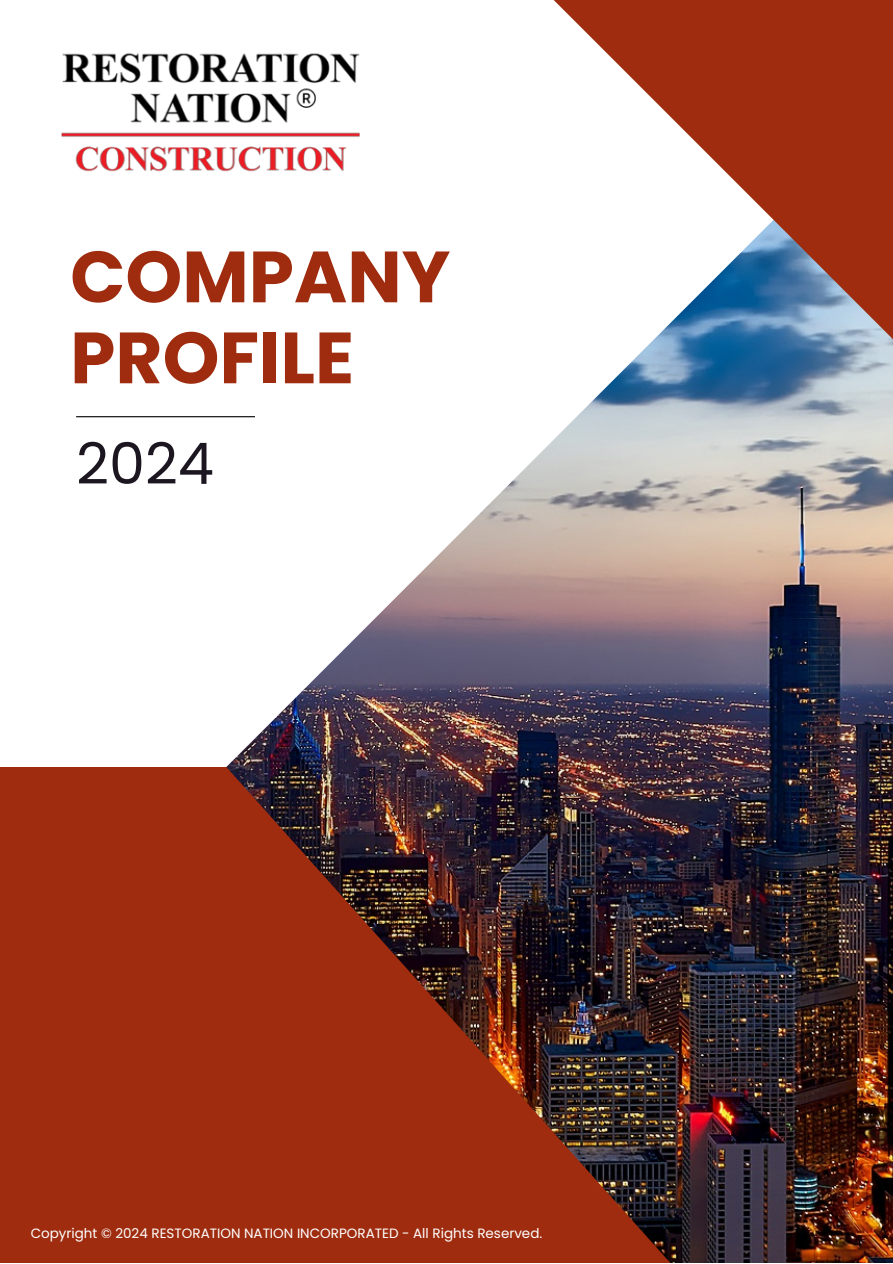
<style>
.page{position:relative;width:893px;height:1264px;background:#fff}
.page>*{position:absolute;margin:0;border:0;box-sizing:border-box;transform-origin:0 0}
.t1{font:700 72.3px/81px "Poppins";color:#9f2c0f}
.t2{font:57.15px "Poppins";color:#1b161f}
.t3{font:13.5px "Poppins";color:#fff}
</style>
<div class="page">
<img style="left:76px;top:385px;width:816px;height:877px">
<img style="left:0;top:767px;width:710px;height:495px">
<svg style="left:553px;top:0;width:339px;height:385px"></svg>
<hr style="left:76px;top:416px;width:179px;height:1px;background:#000">
<img style="left:61px;top:53px;width:299px;height:119px">
<p class="t1" style="left:70px;top:236px;width:381px">COMPANY<br>PROFILE</p>
<p class="t2" style="left:76px;top:424px;width:139px">2024</p>
<p class="t3" style="left:31px;top:1223px;width:513px">Copyright © 2024 RESTORATION NATION INCORPORATED - All Rights Reserved.</p>
</div>
